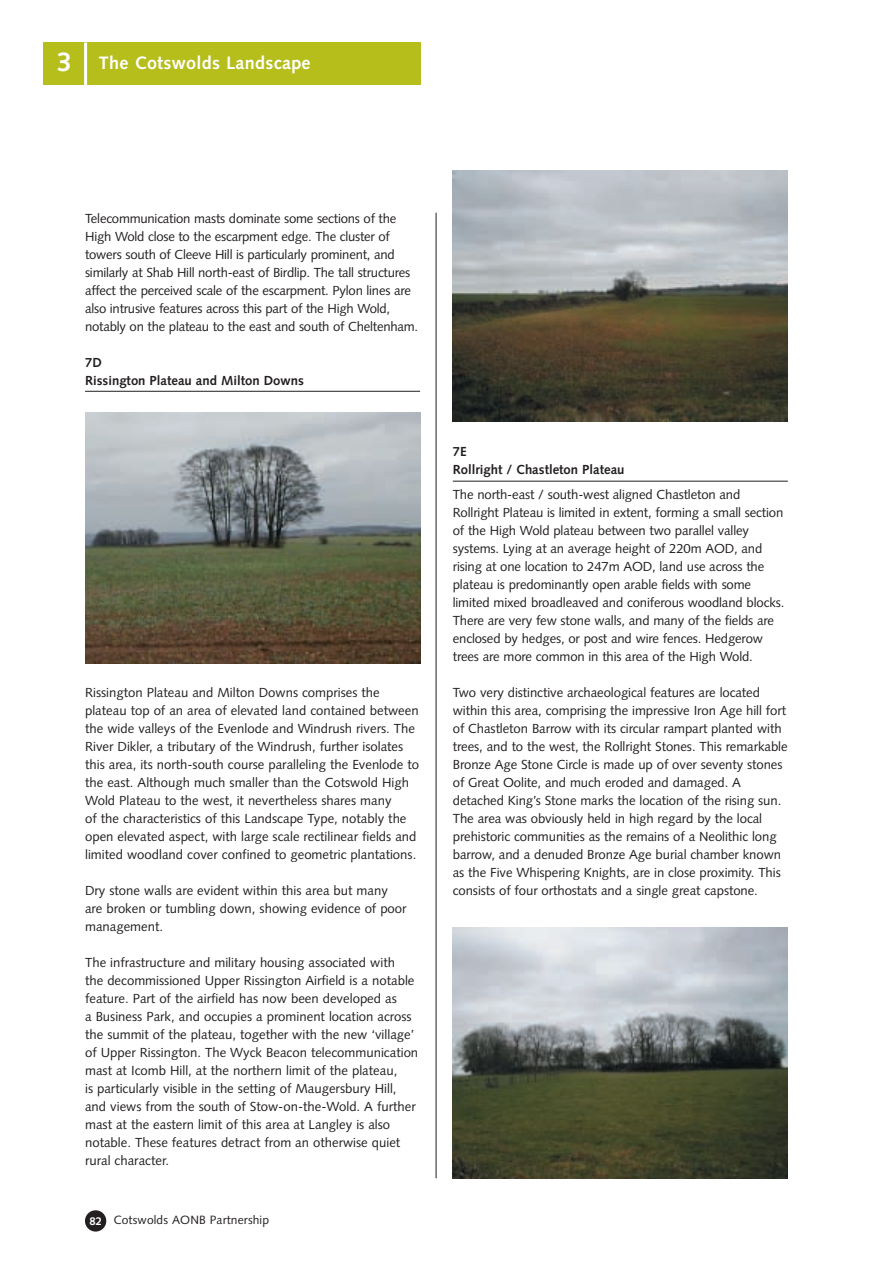
<style>
.page{position:relative;width:893px;height:1262px;background:#fff}
.page>*{position:absolute;margin:0;border:0;box-sizing:border-box;transform-origin:0 0}
.t1{font:700 18px "Syntax";letter-spacing:.015em;color:#fff}
.t2{font:13.2px/18px "Syntax";letter-spacing:-.005em;color:#231f20}
.t3{font:700 13.2px/18px "Syntax";color:#231f20}
.t4{font:12px "Syntax";letter-spacing:.01em;color:#231f20}
.s1{font-size:27px}
.s2{font-weight:700;font-size:11.25px;color:#fff}
</style>
<div class="page">
<hr style="left:85px;top:391px;width:335px;height:1px;background:#231f20">
<hr style="left:453px;top:481px;width:334px;height:1px;background:#231f20">
<div style="left:85px;top:1210px;width:21px;height:21px;background:#231f20;border-radius:50%"></div>
<div style="left:43px;top:43px;width:377px;height:42px;background:#b6be1b"></div>
<hr style="left:84px;top:43px;width:3px;height:42px;background:#fff">
<hr style="left:436px;top:213px;width:1px;height:965px;background:#231f20">
<img style="left:85px;top:412px;width:335px;height:251px">
<img style="left:453px;top:170px;width:335px;height:251px">
<img style="left:453px;top:927px;width:334px;height:251px">
<h1 class="t1" style="left:57px;top:55px;width:255px"><span class="s1">3</span> The Cotswolds Landscape</h1>
<p class="t2" style="left:85px;top:210px;width:334px">Telecommunication masts dominate some sections of the High Wold close to the escarpment edge. The cluster of towers south of Cleeve Hill is particularly prominent, and similarly at Shab Hill north-east of Birdlip. The tall structures affect the perceived scale of the escarpment. Pylon lines are also intrusive features across this part of the High Wold, notably on the plateau to the east and south of Cheltenham.</p>
<p class="t3" style="left:85px;top:354px;width:220px">7D<br>Rissington Plateau and Milton Downs</p>
<p class="t2" style="left:85px;top:685px;width:335px">Rissington Plateau and Milton Downs comprises the plateau top of an area of elevated land contained between the wide valleys of the Evenlode and Windrush rivers. The River Dikler, a tributary of the Windrush, further isolates this area, its north-south course paralleling the Evenlode to the east. Although much smaller than the Cotswold High Wold Plateau to the west, it nevertheless shares many<br>of the characteristics of this Landscape Type, notably the open elevated aspect, with large scale rectilinear fields and limited woodland cover confined to geometric plantations.</p>
<p class="t2" style="left:85px;top:883px;width:323px">Dry stone walls are evident within this area but many are broken or tumbling down, showing evidence of poor management.</p>
<p class="t2" style="left:85px;top:955px;width:335px">The infrastructure and military housing associated with<br>the decommissioned Upper Rissington Airfield is a notable feature. Part of the airfield has now been developed as<br>a Business Park, and occupies a prominent location across the summit of the plateau, together with the new ‘village’ of Upper Rissington. The Wyck Beacon telecommunication mast at Icomb Hill, at the northern limit of the plateau,<br>is particularly visible in the setting of Maugersbury Hill, and views from the south of Stow-on-the-Wold. A further mast at the eastern limit of this area at Langley is also notable. These features detract from an otherwise quiet rural character.</p>
<p class="t4" style="left:89px;top:1215px;width:181px"><span class="s2">82</span> Cotswolds AONB Partnership</p>
<p class="t3" style="left:453px;top:444px;width:173px">7E<br>Rollright / Chastleton Plateau</p>
<p class="t2" style="left:453px;top:486px;width:333px">The north-east / south-west aligned Chastleton and Rollright Plateau is limited in extent, forming a small section of the High Wold plateau between two parallel valley systems. Lying at an average height of 220m AOD, and rising at one location to 247m AOD, land use across the plateau is predominantly open arable fields with some limited mixed broadleaved and coniferous woodland blocks.<br>There are very few stone walls, and many of the fields are enclosed by hedges, or post and wire fences. Hedgerow trees are more common in this area of the High Wold.</p>
<p class="t2" style="left:453px;top:684px;width:336px">Two very distinctive archaeological features are located within this area, comprising the impressive Iron Age hill fort of Chastleton Barrow with its circular rampart planted with trees, and to the west, the Rollright Stones. This remarkable Bronze Age Stone Circle is made up of over seventy stones of Great Oolite, and much eroded and damaged. A detached King’s Stone marks the location of the rising sun.<br>The area was obviously held in high regard by the local prehistoric communities as the remains of a Neolithic long barrow, and a denuded Bronze Age burial chamber known as the Five Whispering Knights, are in close proximity. This consists of four orthostats and a single great capstone.</p>
</div>
